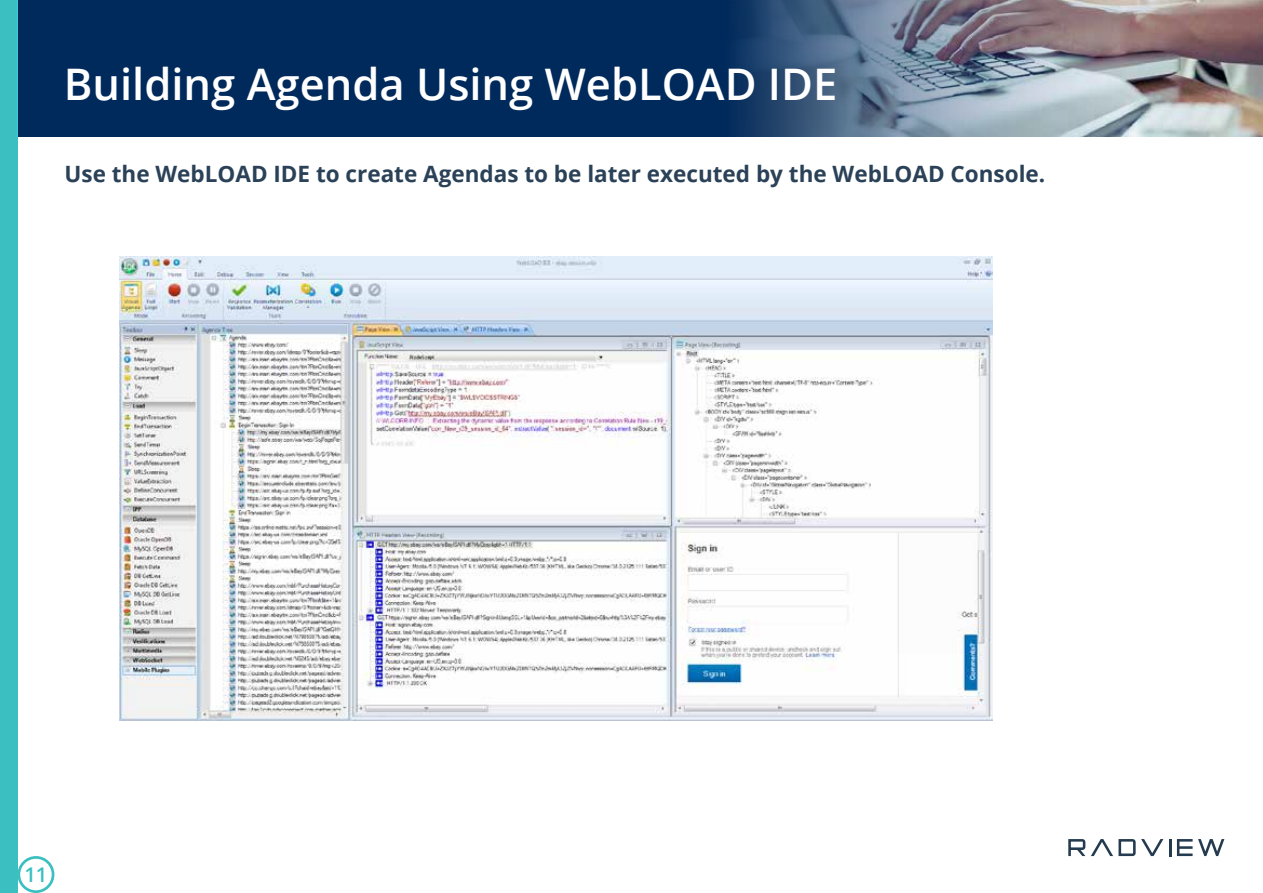
<style>
.page{position:relative;width:1263px;height:893px;background:#fff}
.page>*{position:absolute;margin:0;border:0;box-sizing:border-box;transform-origin:0 0}
.t1{font:600 43.5px "Open Sans";color:#fff}
.t2{font:700 22.5px "Open Sans";color:#2a4157}
.t3{font:600 20.25px "Open Sans";color:#3bbfc0}
</style>
<div class="page">
<div style="left:17px;top:856px;width:37px;height:37px;border:3px solid #3bbfc0;border-radius:50%"></div>
<div style="left:0;top:0;width:17px;height:893px;background:#3bbfc0"></div>
<svg style="left:1068px;top:839px;width:17px;height:17px"></svg>
<svg style="left:1091px;top:839px;width:72px;height:17px"></svg>
<svg style="left:1169px;top:839px;width:2px;height:17px"></svg>
<svg style="left:1177px;top:839px;width:15px;height:17px"></svg>
<svg style="left:1198px;top:839px;width:26px;height:17px"></svg>
<div style="left:17px;top:0;width:1246px;height:136px;background:#002a5c"></div>
<img style="left:736px;top:0;width:527px;height:136px">
<img style="left:119px;top:257px;width:874px;height:463px">
<h1 class="t1" style="left:64px;top:54px;width:775px">Building Agenda Using WebLOAD IDE</h1>
<p class="t2" style="left:64px;top:158px;width:982px">Use the WebLOAD IDE to create Agendas to be later executed by the WebLOAD Console.</p>
<p class="t3" style="left:24px;top:861px;width:25px">11</p>
</div>
